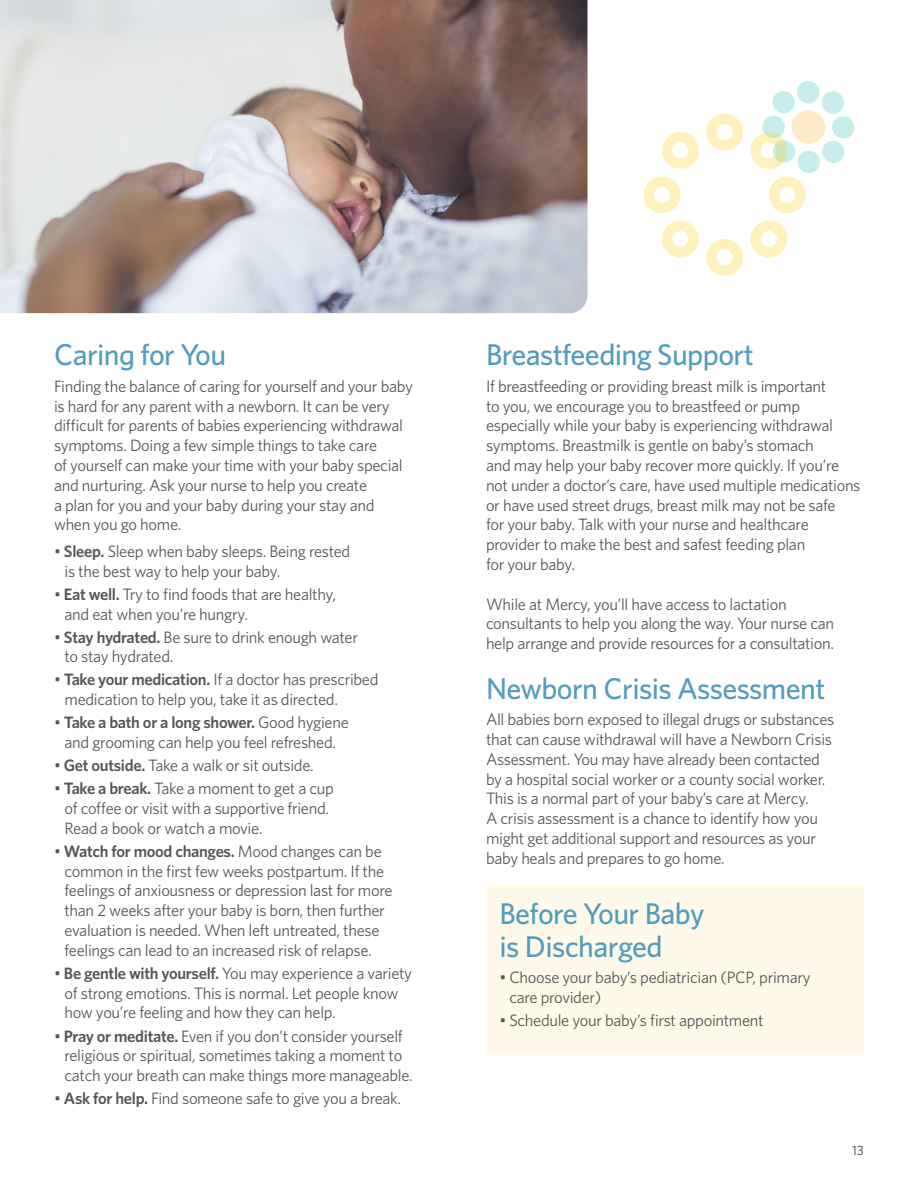
<style>
.page{position:relative;width:918px;height:1188px;background:#fff}
.page>*{position:absolute;margin:0;border:0;box-sizing:border-box;transform-origin:0 0}
.t1{font:500 30px/33px "Whitney";letter-spacing:-.02em;color:#529cbe}
.t2{font:16.5px/19.8px "Whitney";letter-spacing:-.02em;color:#555759}
.t3{font:13.5px "Whitney";color:#3e3e3f}
.s1{font-weight:600}
</style>
<div class="page">
<div style="left:486px;top:885px;width:378px;height:170px;background:#fef9e8"></div>
<img style="left:0;top:0;width:588px;height:313px">
<svg style="left:644px;top:176px;width:36px;height:37px"></svg>
<svg style="left:662px;top:221px;width:37px;height:36px"></svg>
<svg style="left:706px;top:239px;width:37px;height:37px"></svg>
<svg style="left:751px;top:221px;width:36px;height:36px"></svg>
<svg style="left:751px;top:81px;width:104px;height:132px"></svg>
<svg style="left:706px;top:114px;width:37px;height:37px"></svg>
<svg style="left:662px;top:132px;width:37px;height:37px"></svg>
<p class="t1" style="left:54px;top:338px;width:174px">Caring for You</p>
<p class="t2" style="left:54px;top:376px;width:360px">Finding the balance of caring for yourself and your baby is hard for any parent with a newborn. It can be very difficult for parents of babies experiencing withdrawal symptoms. Doing a few simple things to take care<br>of yourself can make your time with your baby special and nurturing. Ask your nurse to help you create<br>a plan for you and your baby during your stay and when you go home.</p>
<p class="t2" style="left:64px;top:541px;width:287px;text-indent:-10px">• <span class="s1">Sleep.</span> Sleep when baby sleeps. Being rested is the best way to help your baby.</p>
<p class="t2" style="left:64px;top:584px;width:273px;text-indent:-10px">• <span class="s1">Eat well.</span> Try to find foods that are healthy, and eat when you’re hungry.</p>
<p class="t2" style="left:64px;top:627px;width:295px;text-indent:-10px">• <span class="s1">Stay hydrated.</span> Be sure to drink enough water to stay hydrated.</p>
<p class="t2" style="left:64px;top:669px;width:316px;text-indent:-10px">• <span class="s1">Take your medication.</span> If a doctor has prescribed medication to help you, take it as directed.</p>
<p class="t2" style="left:54px;top:712px;width:296px;text-align:center">• <span class="s1">Take a bath or a long shower.</span> Good hygiene and grooming can help you feel refreshed.</p>
<p class="t2" style="left:54px;top:755px;width:261px">• <span class="s1">Get outside.</span> Take a walk or sit outside.</p>
<p class="t2" style="left:64px;top:778px;width:271px;text-indent:-10px">• <span class="s1">Take a break.</span> Take a moment to get a cup of coffee or visit with a supportive friend.<br>Read a book or watch a movie.</p>
<p class="t2" style="left:64px;top:841px;width:330px;text-indent:-10px">• <span class="s1">Watch for mood changes.</span> Mood changes can be common in the first few weeks postpartum. If the feelings of anxiousness or depression last for more than 2 weeks after your baby is born, then further evaluation is needed. When left untreated, these feelings can lead to an increased risk of relapse.</p>
<p class="t2" style="left:64px;top:963px;width:349px;text-indent:-10px">• <span class="s1">Be gentle with yourself.</span> You may experience a variety of strong emotions. This is normal. Let people know how you’re feeling and how they can help.</p>
<p class="t2" style="left:64px;top:1026px;width:350px;text-indent:-10px">• <span class="s1">Pray or meditate.</span> Even if you don’t consider yourself religious or spiritual, sometimes taking a moment to catch your breath can make things more manageable.</p>
<p class="t2" style="left:54px;top:1088px;width:349px">• <span class="s1">Ask for help.</span> Find someone safe to give you a break.</p>
<p class="t1" style="left:486px;top:338px;width:270px">Breastfeeding Support</p>
<p class="t2" style="left:486px;top:376px;width:376px">If breastfeeding or providing breast milk is important<br>to you, we encourage you to breastfeed or pump especially while your baby is experiencing withdrawal symptoms. Breastmilk is gentle on baby’s stomach<br>and may help your baby recover more quickly. If you’re not under a doctor’s care, have used multiple medications or have used street drugs, breast milk may not be safe<br>for your baby. Talk with your nurse and healthcare provider to make the best and safest feeding plan<br>for your baby.</p>
<p class="t2" style="left:486px;top:594px;width:350px">While at Mercy, you’ll have access to lactation consultants to help you along the way. Your nurse can help arrange and provide resources for a consultation.</p>
<p class="t1" style="left:486px;top:671px;width:341px">Newborn Crisis Assessment</p>
<p class="t2" style="left:486px;top:709px;width:350px">All babies born exposed to illegal drugs or substances that can cause withdrawal will have a Newborn Crisis Assessment. You may have already been contacted by a hospital social worker or a county social worker.<br>This is a normal part of your baby’s care at Mercy.<br>A crisis assessment is a chance to identify how you might get additional support and resources as your baby heals and prepares to go home.</p>
<p class="t1" style="left:500px;top:896px;width:206px">Before Your Baby is Discharged</p>
<p class="t2" style="left:509px;top:967px;width:303px;text-indent:-10px">• Choose your baby’s pediatrician (PCP, primary care provider)</p>
<p class="t2" style="left:500px;top:1010px;width:266px">• Schedule your baby’s first appointment</p>
<p class="t3" style="left:852px;top:1141px;width:13px">13</p>
</div>
